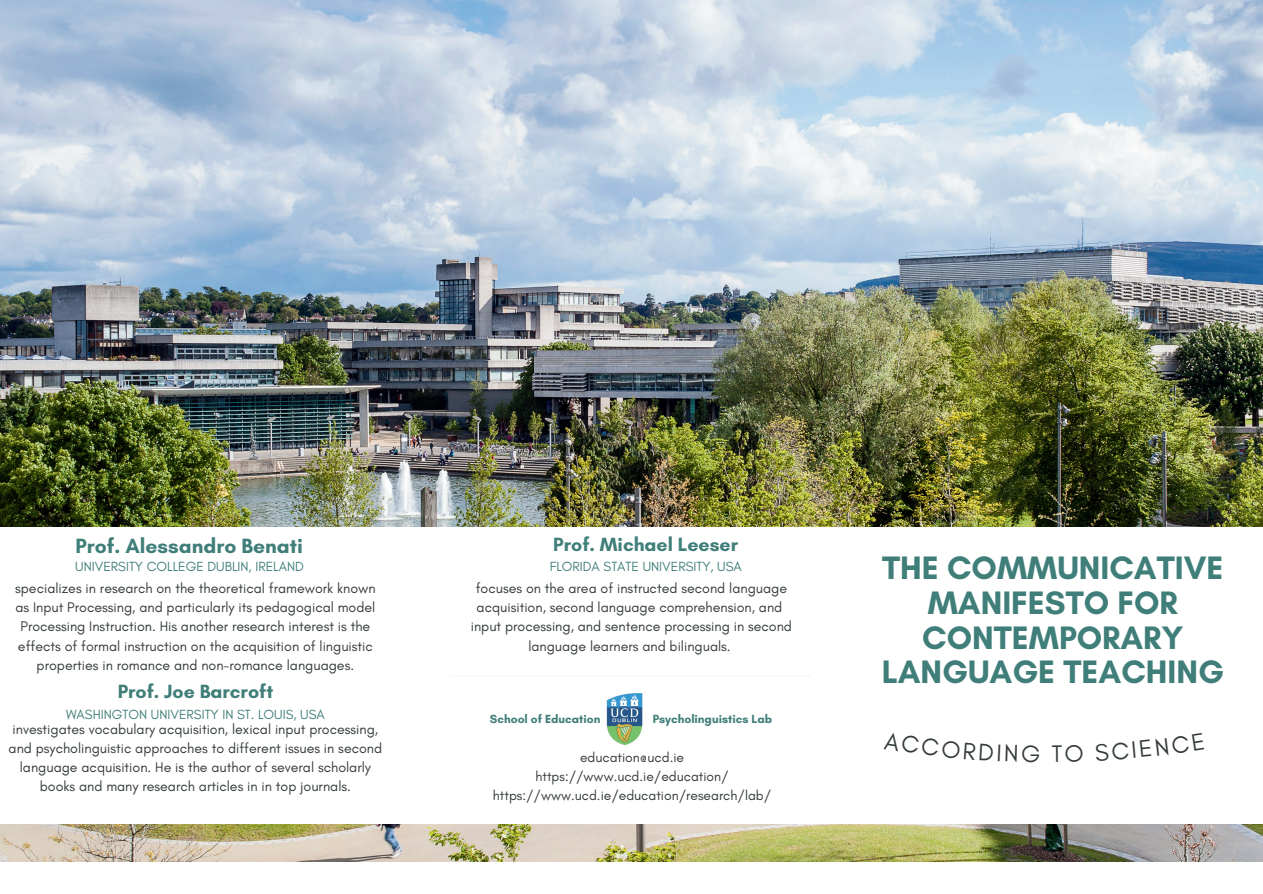
<style>
.page{position:relative;width:1263px;height:894px;background:#fff}
.page>*{position:absolute;margin:0;border:0;box-sizing:border-box;transform-origin:0 0}
.t1{font:700 33px/34.8px "Glacial Indifference";color:#3f7e79;text-align:center}
.t2{font:700 21px "Glacial Indifference";color:#3f7e79}
.t3{font:700 19.5px "Glacial Indifference";color:#3f7e79}
.t4{font:14.25px/19.2px "Glacial Indifference";color:#343c36;text-align:center}
.t5{font:13.8px/19.2px "Glacial Indifference";color:#343c36;text-align:center}
.t6{font:13.5px "Glacial Indifference";color:#3f7e79}
.t7{font:700 12px "Glacial Indifference";color:#3f7e79}
</style>
<div class="page">
<img style="left:0;top:0;width:1263px;height:861px">
<div style="left:0;top:527px;width:1263px;height:296px;background:#fff"></div>
<img style="left:606px;top:693px;width:37px;height:52px">
<h2 class="t2" style="left:75px;top:532px;width:229px">Prof. Alessandro Benati</h2>
<p class="t6" style="left:75px;top:559px;width:230px">UNIVERSITY COLLEGE DUBLIN, IRELAND</p>
<p class="t4" style="left:15px;top:578px;width:362px">specializes in research on the theoretical framework known as Input Processing, and particularly its pedagogical model Processing Instruction. His another research interest is the effects of formal instruction on the acquisition of linguistic properties in romance and non-romance languages.</p>
<h3 class="t3" style="left:118px;top:679px;width:157px">Prof. Joe Barcroft</h3>
<p class="t4" style="left:9px;top:719px;width:375px">investigates vocabulary acquisition, lexical input processing, and psycholinguistic approaches to different issues in second language acquisition. He is the author of several scholarly books and many research articles in in top journals.</p>
<p class="t6" style="left:66px;top:706px;width:260px">WASHINGTON UNIVERSITY IN ST. LOUIS, USA</p>
<h3 class="t3" style="left:553px;top:532px;width:186px">Prof. Michael Leeser</h3>
<p class="t6" style="left:550px;top:558px;width:194px">FLORIDA STATE UNIVERSITY, USA</p>
<p class="t4" style="left:471px;top:578px;width:323px">focuses on the area of instructed second language acquisition, second language comprehension, and input processing, and sentence processing in second language learners and bilinguals.</p>
<p class="t7" style="left:490px;top:710px;width:112px">School of Education</p>
<p class="t7" style="left:653px;top:710px;width:121px">Psycholinguistics Lab</p>
<p class="t5" style="left:493px;top:747px;width:280px">education@ucd.ie https://www.ucd.ie/education/ https://www.ucd.ie/education/research/lab/</p>
<h1 class="t1" style="left:882px;top:549px;width:344px">THE COMMUNICATIVE<br>MANIFESTO FOR<br>CONTEMPORARY<br>LANGUAGE TEACHING</h1>
</div>
